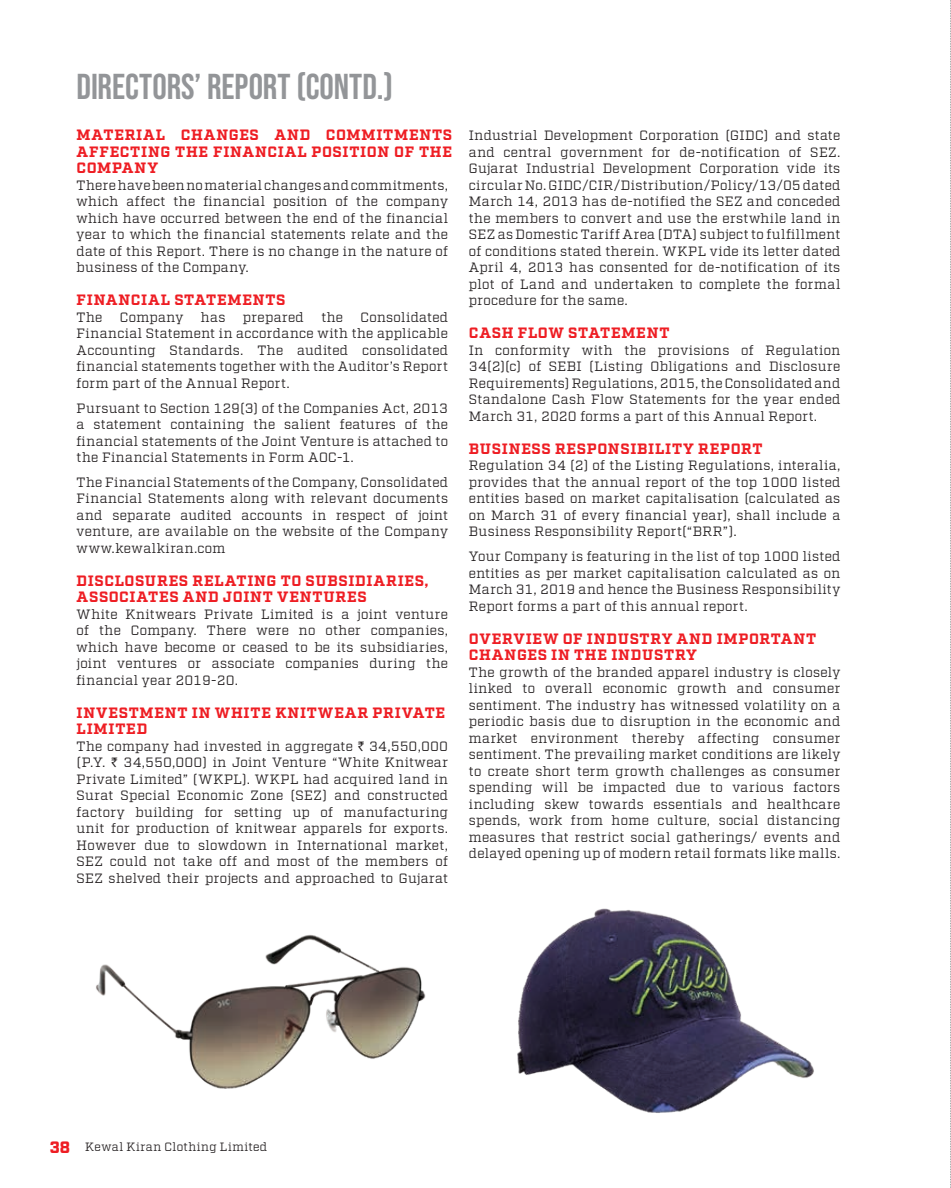
<style>
.page{position:relative;width:951px;height:1188px;background:#fff}
.page>*{position:absolute;margin:0;border:0;box-sizing:border-box;transform-origin:0 0}
.Chapter_Title{font:36px "Bebas Neue";color:#939598}
.Body_Head_01{font:700 15px/16.5px "Factoria";letter-spacing:.05em;color:#ee1d23}
.Body_Copy{font:13.5px/16.5px "Factoria";letter-spacing:.025em;color:#231f20;text-align:justify}
.t1{font:12px "Factoria";letter-spacing:.04em;color:#231f20}
.s1{font-family:"Rupee"}
.s2{font-weight:900;font-size:16.5px;color:#ee1d23}
</style>
<div class="page">
<img style="left:96px;top:934px;width:330px;height:155px">
<img style="left:517px;top:908px;width:297px;height:205px">
<svg style="left:950px;top:0;width:1px;height:1188px"></svg>
<p class="Chapter_Title" style="left:77px;top:66px;width:318px">DIRECTORS’ REPORT (CONTD.)</p>
<p class="Body_Head_01" style="left:77px;top:128px;width:377px;text-align:justify">MATERIAL CHANGES AND COMMITMENTS AFFECTING THE FINANCIAL POSITION OF THE COMPANY</p>
<p class="Body_Copy" style="left:77px;top:177px;width:373px">There have been no material changes and commitments, which affect the financial position of the company which have occurred between the end of the financial year to which the financial statements relate and the date of this Report. There is no change in the nature of business of the Company.</p>
<p class="Body_Head_01" style="left:77px;top:293px;width:210px">FINANCIAL STATEMENTS</p>
<p class="Body_Copy" style="left:77px;top:309px;width:27px">The</p>
<p class="Body_Copy" style="left:120px;top:309px;width:65px">Company</p>
<p class="Body_Copy" style="left:201px;top:309px;width:26px">has</p>
<p class="Body_Copy" style="left:243px;top:309px;width:62px">prepared</p>
<p class="Body_Copy" style="left:321px;top:309px;width:23px">the</p>
<p class="Body_Copy" style="left:77px;top:309px;width:373px;text-indent:284px">Consolidated Financial Statement in accordance with the applicable Accounting Standards. The audited consolidated financial statements together with the Auditor’s Report form part of the Annual Report.</p>
<p class="Body_Copy" style="left:77px;top:400px;width:373px">Pursuant to Section 129(3) of the Companies Act, 2013 a statement containing the salient features of the financial statements of the Joint Venture is attached to the Financial Statements in Form AOC-1.</p>
<p class="Body_Copy" style="left:77px;top:474px;width:373px">The Financial Statements of the Company, Consolidated Financial Statements along with relevant documents and separate audited accounts in respect of joint venture, are available on the website of the Company www.kewalkiran.com</p>
<p class="Body_Head_01" style="left:77px;top:573px;width:353px">DISCLOSURES RELATING TO SUBSIDIARIES,<br>ASSOCIATES AND JOINT VENTURES</p>
<p class="Body_Copy" style="left:77px;top:606px;width:373px">White Knitwears Private Limited is a joint venture of the Company. There were no other companies, which have become or ceased to be its subsidiaries, joint ventures or associate companies during the financial year 2019-20.</p>
<p class="Body_Head_01" style="left:77px;top:705px;width:370px">INVESTMENT IN WHITE KNITWEAR PRIVATE<br>LIMITED</p>
<p class="Body_Copy" style="left:77px;top:738px;width:373px">The company had invested in aggregate <span class="s1">`</span> 34,550,000 (P.Y. <span class="s1">`</span> 34,550,000) in Joint Venture “White Knitwear Private Limited” (WKPL). WKPL had acquired land in Surat Special Economic Zone (SEZ) and constructed factory building for setting up of manufacturing unit for production of knitwear apparels for exports.<br>However due to slowdown in International market, SEZ could not take off and most of the members of SEZ shelved their projects and approached to Gujarat</p>
<p class="Body_Copy" style="left:469px;top:128px;width:373px">Industrial Development Corporation (GIDC) and state and central government for de-notification of SEZ.<br>Gujarat Industrial Development Corporation vide its circular No. GIDC/CIR/Distribution/Policy/13/05 dated March 14, 2013 has de-notified the SEZ and conceded the members to convert and use the erstwhile land in SEZ as Domestic Tariff Area (DTA) subject to fulfillment of conditions stated therein. WKPL vide its letter dated April 4, 2013 has consented for de-notification of its plot of Land and undertaken to complete the formal procedure for the same.</p>
<p class="Body_Head_01" style="left:469px;top:326px;width:202px">CASH FLOW STATEMENT</p>
<p class="Body_Copy" style="left:469px;top:342px;width:373px">In conformity with the provisions of Regulation 34(2)(c) of SEBI (Listing Obligations and Disclosure Requirements) Regulations, 2015, the Consolidated and Standalone Cash Flow Statements for the year ended March 31, 2020 forms a part of this Annual Report.</p>
<p class="Body_Head_01" style="left:469px;top:441px;width:295px">BUSINESS RESPONSIBILITY REPORT</p>
<p class="Body_Copy" style="left:469px;top:458px;width:373px">Regulation 34 (2) of the Listing Regulations, interalia, provides that the annual report of the top 1000 listed entities based on market capitalisation (calculated as on March 31 of every financial year), shall include a Business Responsibility Report(“BRR”).</p>
<p class="Body_Copy" style="left:469px;top:548px;width:373px">Your Company is featuring in the list of top 1000 listed entities as per market capitalisation calculated as on March 31, 2019 and hence the Business Responsibility Report forms a part of this annual report.</p>
<p class="Body_Head_01" style="left:469px;top:631px;width:349px">OVERVIEW OF INDUSTRY AND IMPORTANT<br>CHANGES IN THE INDUSTRY</p>
<p class="Body_Copy" style="left:469px;top:664px;width:373px">The growth of the branded apparel industry is closely linked to overall economic growth and consumer sentiment. The industry has witnessed volatility on a periodic basis due to disruption in the economic and market environment thereby affecting consumer sentiment. The prevailing market conditions are likely to create short term growth challenges as consumer spending will be impacted due to various factors including skew towards essentials and healthcare spends, work from home culture, social distancing measures that restrict social gatherings/ events and delayed opening up of modern retail formats like malls.</p>
<p class="t1" style="left:50px;top:1140px;width:219px"><span class="s2">38</span> Kewal Kiran Clothing Limited</p>
</div>
